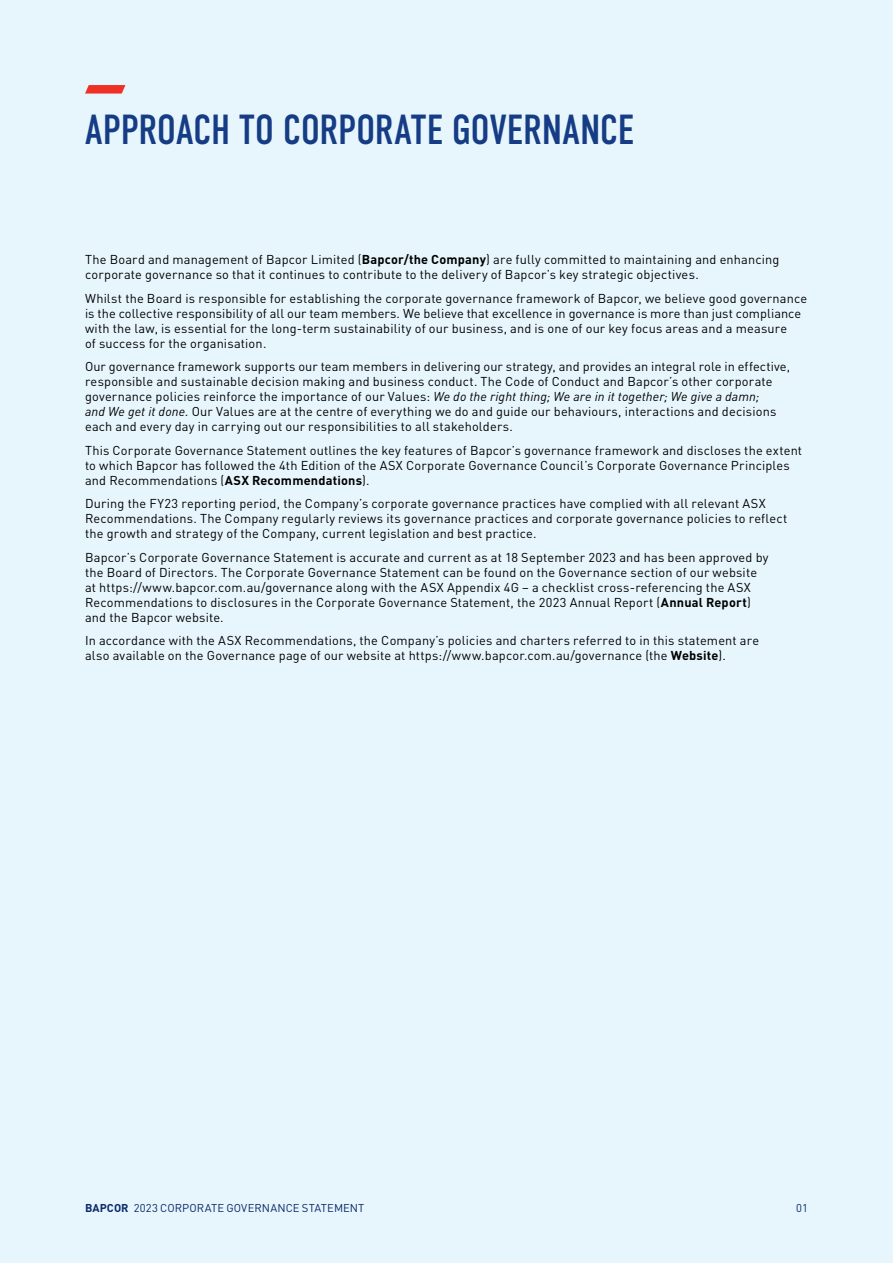
<style>
.page{position:relative;width:893px;height:1263px;background:#e7f6fd}
.page>*{position:absolute;margin:0;border:0;box-sizing:border-box;transform-origin:0 0}
.t1{font:42px "DIN Condensed";letter-spacing:-.005em;color:#153c85}
.t2{font:12.75px/15px "DIN";letter-spacing:.015em;color:#000}
.t3{font:11.25px "DIN";letter-spacing:.005em;color:#0a2968}
.s1{font-weight:700}
.s2{font-style:italic}
</style>
<div class="page">
<svg style="left:85px;top:85px;width:40px;height:9px"></svg>
<h1 class="t1" style="left:85px;top:106px;width:551px">APPROACH TO CORPORATE GOVERNANCE</h1>
<p class="t2" style="left:85px;top:252px;width:696px">The Board and management of Bapcor Limited (<span class="s1">Bapcor/the Company</span>) are fully committed to maintaining and enhancing corporate governance so that it continues to contribute to the delivery of Bapcor’s key strategic objectives.</p>
<p class="t2" style="left:85px;top:290px;width:724px">Whilst the Board is responsible for establishing the corporate governance framework of Bapcor, we believe good governance is the collective responsibility of all our team members. We believe that excellence in governance is more than just compliance with the law, is essential for the long‑term sustainability of our business, and is one of our key focus areas and a measure<br>of success for the organisation.</p>
<p class="t2" style="left:85px;top:359px;width:706px">Our governance framework supports our team members in delivering our strategy, and provides an integral role in effective, responsible and sustainable decision making and business conduct. The Code of Conduct and Bapcor’s other corporate governance policies reinforce the importance of our Values: <span class="s2">We do the right thing; We are in it together; We give a damn;<br>and We get it done.</span> Our Values are at the centre of everything we do and guide our behaviours, interactions and decisions each and every day in carrying out our responsibilities to all stakeholders.</p>
<p class="t2" style="left:85px;top:442px;width:719px">This Corporate Governance Statement outlines the key features of Bapcor’s governance framework and discloses the extent to which Bapcor has followed the 4th Edition of the ASX Corporate Governance Council’s Corporate Governance Principles and Recommendations (<span class="s1">ASX Recommendations</span>).</p>
<p class="t2" style="left:85px;top:496px;width:704px">During the FY23 reporting period, the Company’s corporate governance practices have complied with all relevant ASX<br>Recommendations. The Company regularly reviews its governance practices and corporate governance policies to reflect the growth and strategy of the Company, current legislation and best practice.</p>
<p class="t2" style="left:85px;top:549px;width:685px">Bapcor’s Corporate Governance Statement is accurate and current as at 18 September 2023 and has been approved by the Board of Directors. The Corporate Governance Statement can be found on the Governance section of our website at https://www.bapcor.com.au/governance along with the ASX Appendix 4G – a checklist cross‑referencing the ASX Recommendations to disclosures in the Corporate Governance Statement, the 2023 Annual Report (<span class="s1">Annual Report</span>) and the Bapcor website.</p>
<p class="t2" style="left:85px;top:633px;width:676px">In accordance with the ASX Recommendations, the Company’s policies and charters referred to in this statement are also available on the Governance page of our website at https://www.bapcor.com.au/governance (the <span class="s1">Website</span>).</p>
<p class="t3" style="left:85px;top:1201px;width:281px"><span class="s1">Bapcor</span> 2023 CORPORATE GOVERNANCE STATEMENT</p>
<p class="t3" style="left:796px;top:1201px;width:13px">01</p>
</div>
